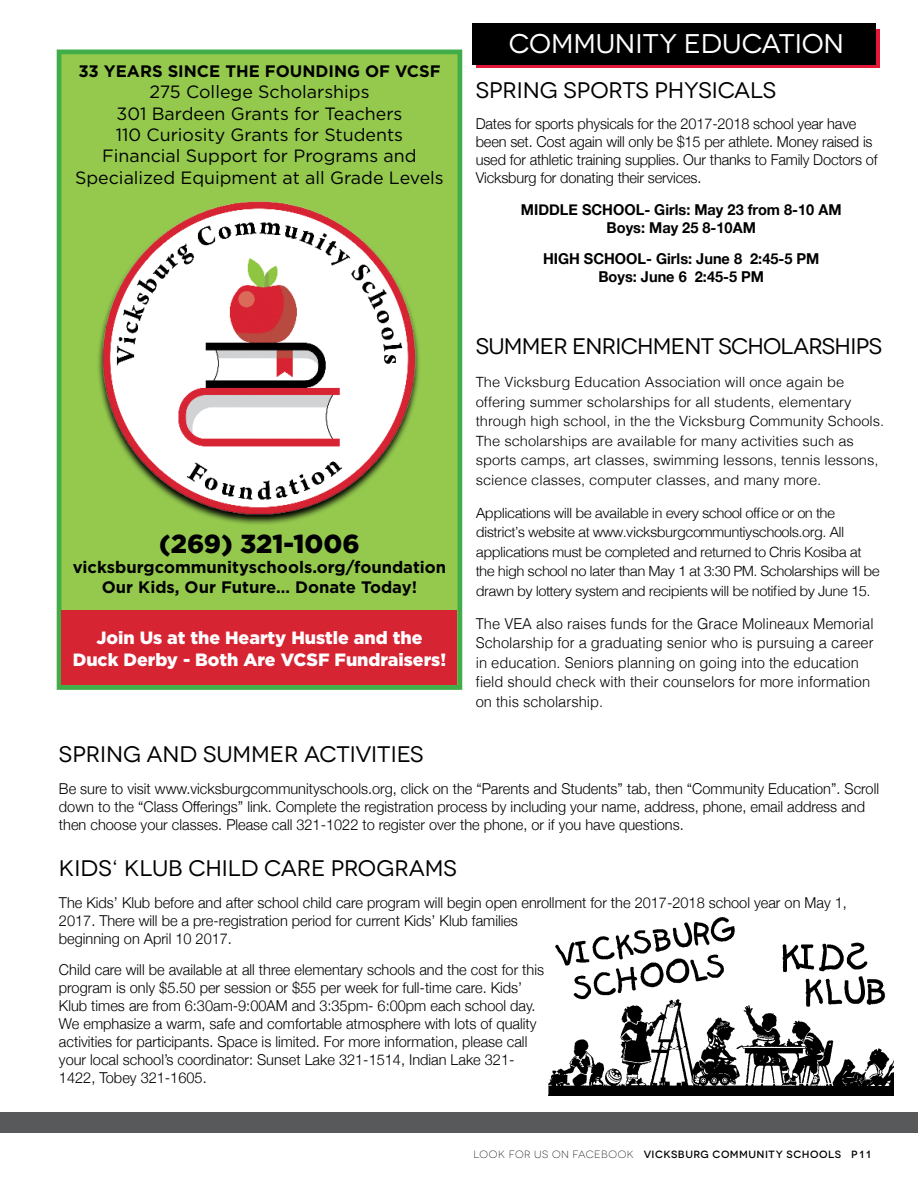
<style>
.page{position:relative;width:918px;height:1188px;background:#fff}
.page>*{position:absolute;margin:0;border:0;box-sizing:border-box;transform-origin:0 0}
.t1{font:27px "Novecentowide";color:#fff}
.t2{font:900 26.1px "Gotham";color:#000}
.t3{font:22.5px "Novecentowide";letter-spacing:-.01em;color:#000}
.t4{font:22.5px "Novecentowide";letter-spacing:-.03em;color:#000}
.t5{font:17.85px/21.3px "Gotham";color:#000;text-align:center}
.t6{font:900 17.85px/21.3px "Gotham";color:#fff;text-align:center}
.t7{font:700 16.65px/20px "Gotham";color:#000;text-align:center}
.t8{font:300 15px/18px "Helvetica Neue";color:#000}
.t9{font:300 15px/19.5px "Helvetica";color:#000}
.t10{font:700 15px/18px "Helvetica Neue";color:#000;text-align:center}
.t11{font:300 14.1px/19.5px "Helvetica";color:#000;scale:1.04 1}
.t12{font:300 14.1px/19.5px "Helvetica";letter-spacing:-.04em;color:#000;scale:1.04 1}
.t13{font:500 10.5px "Novecentowide";letter-spacing:.045em;color:#000}
.s1{font-weight:300}
</style>
<div class="page">
<div style="left:0;top:1112px;width:918px;height:21px;background:#58595b"></div>
<div style="left:476px;top:29px;width:404px;height:39px;background:#e31837"></div>
<div style="left:472px;top:23px;width:404px;height:42px;background:#000"></div>
<img style="left:548px;top:917px;width:345px;height:178px">
<div style="left:59px;top:52px;width:401px;height:635px;background:#94c94e"></div>
<div style="left:57px;top:50px;width:405px;height:640px;border:5px solid #41ad49"></div>
<img style="left:99px;top:201px;width:320px;height:317px">
<div style="left:61px;top:610px;width:396px;height:75px;background:#d72433"></div>
<p class="t7" style="left:78px;top:61px;width:364px">33 YEARS SINCE THE FOUNDING OF VCSF</p>
<p class="t5" style="left:75px;top:81px;width:370px">275 College Scholarships<br>301 Bardeen Grants for Teachers<br>110 Curiosity Grants for Students Financial Support for Programs and Specialized Equipment at all Grade Levels</p>
<h2 class="t2" style="left:159px;top:526px;width:202px">(269) 321-1006</h2>
<p class="t7" style="left:73px;top:557px;width:375px">vicksburgcommunityschools.org/foundation<br>Our Kids, Our Future… Donate Today!</p>
<p class="t6" style="left:73px;top:627px;width:375px">Join Us at the Hearty Hustle and the<br>Duck Derby - Both Are VCSF Fundraisers!</p>
<h1 class="t1" style="left:509px;top:28px;width:337px">COMMUNITY EDUCATION</h1>
<h3 class="t3" style="left:476px;top:77px;width:302px">SPRING SPORTS PHYSICALS</h3>
<p class="t8" style="left:476px;top:114px;width:403px">Dates for sports physicals for the 2017-2018 school year have been set. Cost again will only be $15 per athlete. Money raised is used for athletic training supplies. Our thanks to Family Doctors of Vicksburg for donating their services.</p>
<p class="t10" style="left:521px;top:200px;width:322px">MIDDLE SCHOOL- Girls: May 23 from 8-10 AM<br>Boys: May 25 8-10AM</p>
<p class="t10" style="left:543px;top:250px;width:278px">HIGH SCHOOL- Girls: June 8 2:45-5 PM<br>Boys: June 6 2:45-5 PM</p>
<h3 class="t4" style="left:476px;top:333px;width:408px">SUMMER ENRICHMENT SCHOLARSHIPS</h3>
<p class="t11" style="left:476px;top:372px;width:394px">The Vicksburg Education Association will once again be offering summer scholarships for all students, elementary through high school, in the the Vicksburg Community Schools.<br>The scholarships are available for many activities such as sports camps, art classes, swimming lessons, tennis lessons, science classes, computer classes, and many more.</p>
<p class="t12" style="left:476px;top:502px;width:390px">Applications will be available in every school office or on the district’s website at www.vicksburgcommuntiyschools.org. All applications must be completed and returned to Chris Kosiba at the high school no later than May 1 at 3:30 PM. Scholarships will be drawn by lottery system and recipients will be notified by June 15.</p>
<p class="t9" style="left:476px;top:613px;width:399px">The VEA also raises funds for the Grace Molineaux Memorial Scholarship for a graduating senior who is pursuing a career in education. Seniors planning on going into the education field should check with their counselors for more information on this scholarship.</p>
<h3 class="t3" style="left:59px;top:741px;width:366px">SPRING AND SUMMER ACTIVITIES</h3>
<p class="t8" style="left:59px;top:779px;width:822px">Be sure to visit www.vicksburgcommunityschools.org, click on the “Parents and Students” tab, then “Community Education”. Scroll down to the “Class Offerings” link. Complete the registration process by including your name, address, phone, email address and then choose your classes. Please call 321-1022 to register over the phone, or if you have questions.</p>
<h3 class="t3" style="left:59px;top:855px;width:399px">KIDS‘ KLUB CHILD CARE PROGRAMS</h3>
<p class="t8" style="left:59px;top:893px;width:789px">The Kids’ Klub before and after school child care program will begin open enrollment for the 2017-2018 school year on May 1,<br>2017. There will be a pre-registration period for current Kids’ Klub families<br>beginning on April 10 2017.</p>
<p class="t8" style="left:59px;top:960px;width:487px">Child care will be available at all three elementary schools and the cost for this program is only $5.50 per session or $55 per week for full-time care. Kids’ Klub times are from 6:30am-9:00AM and 3:35pm- 6:00pm each school day.<br>We emphasize a warm, safe and comfortable atmosphere with lots of quality activities for participants. Space is limited. For more information, please call your local school’s coordinator: Sunset Lake 321-1514, Indian Lake 321- 1422, Tobey 321-1605.</p>
<p class="t13" style="left:474px;top:1148px;width:399px"><span class="s1">LOOK FOR US ON FACEBOOK</span> VICKSBURG COMMUNITY SCHOOLS P 1 1</p>
</div>
